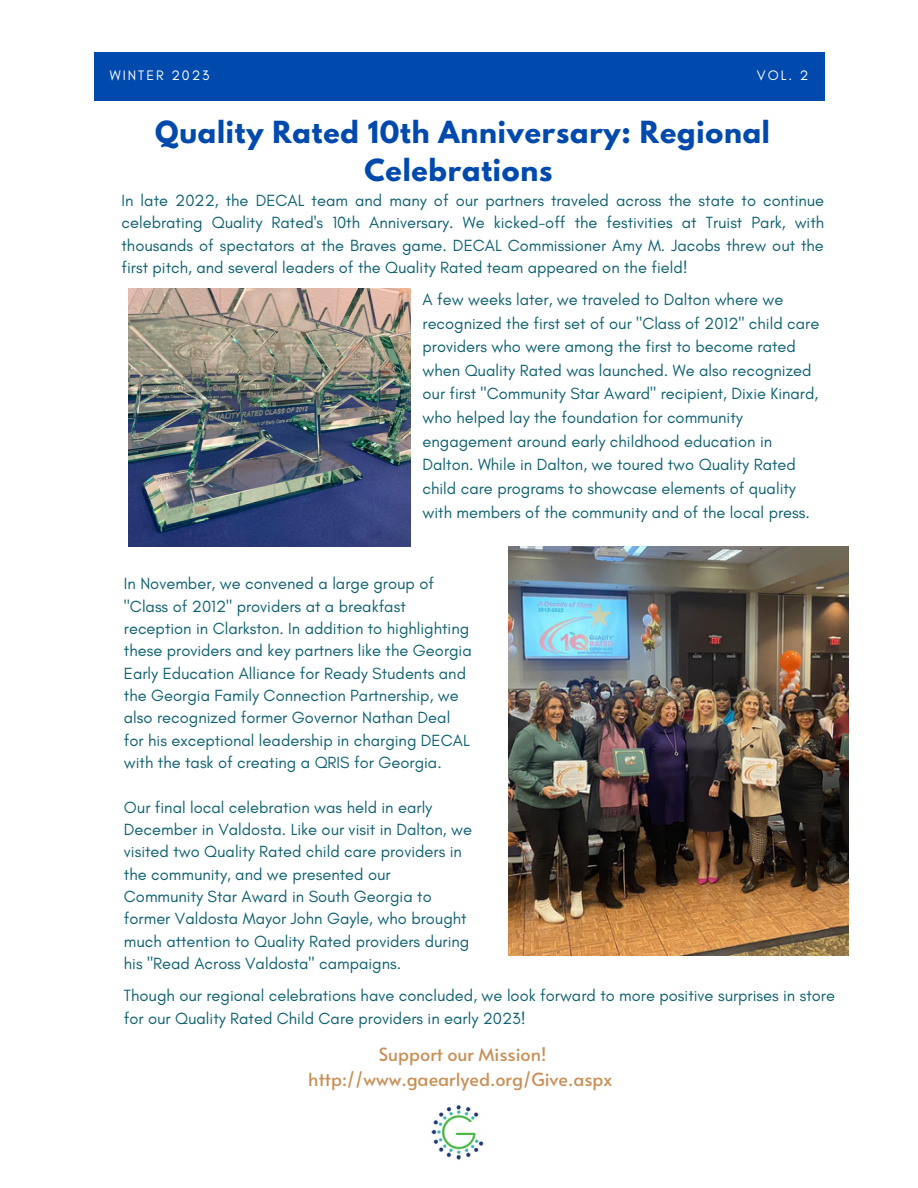
<style>
.page{position:relative;width:918px;height:1188px;background:#fff}
.page>*{position:absolute;margin:0;border:0;box-sizing:border-box;transform-origin:0 0}
.t1{font:700 27px/37.2px "League Spartan";letter-spacing:.03em;color:#004aad;text-align:center}
.t2{font:18px/24.8px "Alata";color:#c99057;text-align:center}
.t3{font:16.5px/22.4px "Glacial Indifference";color:#0e6171}
.t4{font:13.95px "Glacial Indifference";letter-spacing:.14em;color:#fff}
</style>
<div class="page">
<div style="left:95px;top:53px;width:730px;height:47px;background:#004aad"></div>
<img style="left:431px;top:1105px;width:53px;height:55px">
<img style="left:129px;top:289px;width:281px;height:257px">
<img style="left:509px;top:546px;width:340px;height:410px">
<p class="t4" style="left:110px;top:67px;width:101px">WINTER 2023</p>
<p class="t4" style="left:757px;top:67px;width:53px">VOL. 2</p>
<h1 class="t1" style="left:155px;top:117px;width:616px">Quality Rated 10th Anniversary: Regional<br>Celebrations</h1>
<p class="t3" style="left:122px;top:188px;width:704px;text-align:justify">In late 2022, the DECAL team and many of our partners traveled across the state to continue celebrating Quality Rated's 10th Anniversary. We kicked-off the festivities at Truist Park, with thousands of spectators at the Braves game. DECAL Commissioner Amy M. Jacobs threw out the first pitch, and several leaders of the Quality Rated team appeared on the field!</p>
<p class="t3" style="left:423px;top:287px;width:398px;line-height:23.7px">A few weeks later, we traveled to Dalton where we recognized the first set of our "Class of 2012" child care providers who were among the first to become rated when Quality Rated was launched. We also recognized our first "Community Star Award" recipient, Dixie Kinard, who helped lay the foundation for community engagement around early childhood education in Dalton. While in Dalton, we toured two Quality Rated child care programs to showcase elements of quality with members of the community and of the local press.</p>
<p class="t3" style="left:124px;top:572px;width:349px">In November, we convened a large group of "Class of 2012" providers at a breakfast reception in Clarkston. In addition to highlighting these providers and key partners like the Georgia Early Education Alliance for Ready Students and the Georgia Family Connection Partnership, we also recognized former Governor Nathan Deal for his exceptional leadership in charging DECAL with the task of creating a QRIS for Georgia.</p>
<p class="t3" style="left:124px;top:796px;width:350px">Our final local celebration was held in early December in Valdosta. Like our visit in Dalton, we visited two Quality Rated child care providers in the community, and we presented our Community Star Award in South Georgia to former Valdosta Mayor John Gayle, who brought much attention to Quality Rated providers during his "Read Across Valdosta" campaigns.</p>
<p class="t3" style="left:124px;top:984px;width:713px;line-height:23px">Though our regional celebrations have concluded, we look forward to more positive surprises in store for our Quality Rated Child Care providers in early 2023!</p>
<p class="t2" style="left:308px;top:1041px;width:306px">Support our Mission! http://www.gaearlyed.org/Give.aspx</p>
</div>
